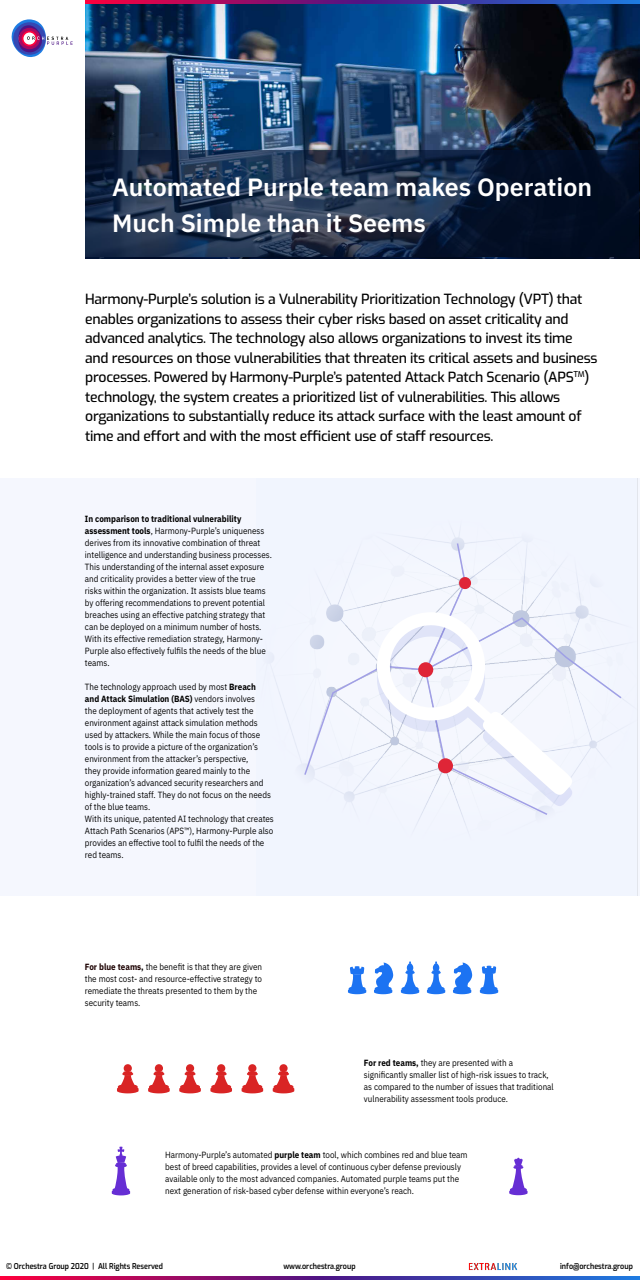
<style>
.page{position:relative;width:640px;height:1280px;background:#fff}
.page>*{position:absolute;margin:0;border:0;box-sizing:border-box;transform-origin:0 0}
.t1{font:600 25px/36px "IBM Plex Sans";color:#fff}
.t2{font:500 14px/19.5px "Exo";letter-spacing:-.02em;color:#000}
.t3{font:9px/12px "IBM Plex Sans";color:#000;scale:.9 1}
.t4{font:600 8px "Exo";color:#000;scale:.9 1}
.s1{font-weight:700}
.s2{font-weight:700;color:#1c0000}
</style>
<div class="page">
<div style="left:0;top:478px;width:640px;height:418px;background:#f5f7fe"></div>
<img style="left:86px;top:3px;width:554px;height:253px">
<svg style="left:85px;top:0;width:555px;height:3px;background:#6e2889"></svg>
<svg style="left:0;top:1276px;width:640px;height:3px;background:#6e2889"></svg>
<svg style="left:11px;top:19px;width:62px;height:38px"></svg>
<svg style="left:86px;top:150px;width:553px;height:108px;background:#192943"></svg>
<svg style="left:273px;top:1064px;width:21px;height:29px"></svg>
<svg style="left:242px;top:1064px;width:21px;height:29px"></svg>
<svg style="left:210px;top:1064px;width:22px;height:29px"></svg>
<svg style="left:179px;top:1064px;width:22px;height:29px"></svg>
<svg style="left:148px;top:1064px;width:22px;height:29px"></svg>
<svg style="left:117px;top:1064px;width:22px;height:29px"></svg>
<svg style="left:303px;top:541px;width:320px;height:275px"></svg>
<div style="left:459px;top:577px;width:12px;height:12px;background:#df2537;border-radius:50%"></div>
<svg style="left:377px;top:796px;width:195px;height:10px"></svg>
<svg style="left:375px;top:612px;width:197px;height:184px"></svg>
<svg style="left:401px;top:961px;width:18px;height:33px"></svg>
<svg style="left:427px;top:961px;width:18px;height:33px"></svg>
<svg style="left:374px;top:962px;width:19px;height:32px"></svg>
<svg style="left:453px;top:962px;width:19px;height:32px"></svg>
<svg style="left:480px;top:965px;width:18px;height:29px"></svg>
<svg style="left:348px;top:966px;width:18px;height:28px"></svg>
<svg style="left:112px;top:1146px;width:18px;height:49px"></svg>
<svg style="left:509px;top:1157px;width:19px;height:38px"></svg>
<img style="left:469px;top:1263px;width:49px;height:7px">
<h1 class="t1" style="left:112px;top:167px;width:482px">Automated Purple team makes Operation<br>Much Simple than it Seems</h1>
<p class="t2" style="left:85px;top:288px;width:514px">Harmony-Purple’s solution is a Vulnerability Prioritization Technology (VPT) that enables organizations to assess their cyber risks based on asset criticality and advanced analytics. The technology also allows organizations to invest its time and resources on those vulnerabilities that threaten its critical assets and business processes. Powered by Harmony-Purple’s patented Attack Patch Scenario (APS<sup>TM</sup>) technology, the system creates a prioritized list of vulnerabilities. This allows organizations to substantially reduce its attack surface with the least amount of time and effort and with the most efficient use of staff resources.</p>
<p class="t3" style="left:85px;top:512px;width:209px"><span class="s1">In comparison to traditional vulnerability assessment tools</span>, Harmony-Purple’s uniqueness derives from its innovative combination of threat intelligence and understanding business processes.<br>This understanding of the internal asset exposure and criticality provides a better view of the true risks within the organization. It assists blue teams by offering recommendations to prevent potential breaches using an effective patching strategy that can be deployed on a minimum number of hosts.<br>With its effective remediation strategy, Harmony-Purple also effectively fulfils the needs of the blue teams.</p>
<p class="t3" style="left:85px;top:680px;width:211px">The technology approach used by most <span class="s1">Breach<br>and Attack Simulation (BAS)</span> vendors involves<br>the deployment of agents that actively test the environment against attack simulation methods used by attackers. While the main focus of those tools is to provide a picture of the organization’s environment from the attacker’s perspective,<br>they provide information geared mainly to the organization’s advanced security researchers and highly-trained staff. They do not focus on the needs of the blue teams.<br>With its unique, patented AI technology that creates Attach Path Scenarios (APS™), Harmony-Purple also provides an effective tool to fulfil the needs of the red teams.</p>
<p class="t3" style="left:85px;top:960px;width:199px"><span class="s2">For blue teams</span><span class="s1">,</span> the benefit is that they are given the most cost- and resource-effective strategy to remediate the threats presented to them by the security teams.</p>
<p class="t3" style="left:364px;top:1056px;width:212px"><span class="s1">For red teams,</span> they are presented with a significantly smaller list of high-risk issues to track, as compared to the number of issues that traditional vulnerability assessment tools produce.</p>
<p class="t3" style="left:165px;top:1148px;width:338px">Harmony-Purple’s automated <span class="s1">purple team</span> tool, which combines red and blue team best of breed capabilities, provides a level of continuous cyber defense previously available only to the most advanced companies. Automated purple teams put the next generation of risk-based cyber defense within everyone’s reach.</p>
<p class="t4" style="left:6px;top:1260px;width:176px">© Orchestra Group 2020 | All Rights Reserved</p>
<p class="t4" style="left:560px;top:1260px;width:82px">info@orchestra.group</p>
<p class="t4" style="left:283px;top:1260px;width:82px">www.orchestra.group</p>
</div>
